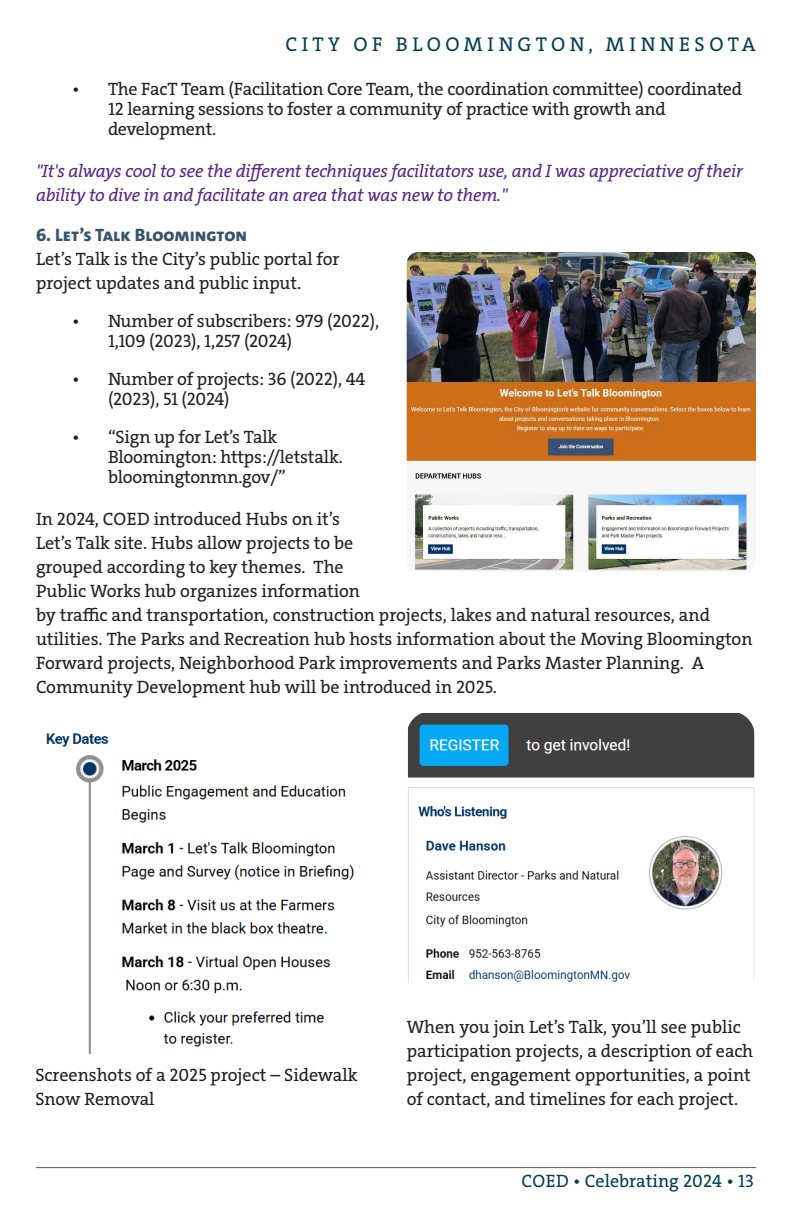
<style>
.page{position:relative;width:792px;height:1224px;background:#fff}
.page>*{position:absolute;margin:0;border:0;box-sizing:border-box;transform-origin:0 0}
.t1{font:20px "The Serif";letter-spacing:.225em;color:#023d55}
.Paragraph{font:18px/24px "The Serif";color:#231f20}
.bullet{font:18px/20px "The Serif";letter-spacing:-.01em;color:#231f20}
.Quotes{font:italic 18px/24px "The Serif";letter-spacing:-.01em;color:#572786}
.t2{font:18px "The Serif";color:#023d55}
.NEW_HED_3{font:800 18px "The Sans";color:#36556c}
</style>
<div class="page">
<hr style="left:36px;top:1167px;width:720px;height:1px;background:#57585a">
<img style="left:407px;top:252px;width:349px;height:319px">
<img style="left:407px;top:712px;width:348px;height:271px">
<img style="left:46px;top:733px;width:308px;height:321px">
<p class="t1" style="left:286px;top:31px;width:472px">CITY OF BLOOMINGTON, MINNESOTA</p>
<p class="bullet" style="left:108px;top:79px;width:636px;text-indent:-36px">• The FacT Team (Facilitation Core Team, the coordination committee) coordinated<br>12 learning sessions to foster a community of practice with growth and development.</p>
<p class="Quotes" style="left:36px;top:159px;width:708px">"It's always cool to see the different techniques facilitators use, and I was appreciative of their ability to dive in and facilitate an area that was new to them."</p>
<h3 class="NEW_HED_3" style="left:36px;top:223px;width:213px">6. Let’s Talk Bloomington</h3>
<p class="Paragraph" style="left:36px;top:247px;width:305px">Let’s Talk is the City’s public portal for project updates and public input.</p>
<p class="bullet" style="left:108px;top:311px;width:273px;text-indent:-36px">• Number of subscribers: 979 (2022),<br>1,109 (2023), 1,257 (2024)</p>
<p class="bullet" style="left:108px;top:369px;width:259px;text-indent:-36px">• Number of projects: 36 (2022), 44 (2023), 51 (2024)</p>
<p class="bullet" style="left:108px;top:427px;width:236px;text-indent:-36px">• “Sign up for Let’s Talk<br>Bloomington: https://letstalk. bloomingtonmn.gov/”</p>
<p class="Paragraph" style="left:36px;top:507px;width:718px">In 2024, COED introduced Hubs on it’s<br>Let’s Talk site. Hubs allow projects to be<br>grouped according to key themes. The<br>Public Works hub organizes information<br>by traffic and transportation, construction projects, lakes and natural resources, and utilities. The Parks and Recreation hub hosts information about the Moving Bloomington Forward projects, Neighborhood Park improvements and Parks Master Planning. A Community Development hub will be introduced in 2025.</p>
<p class="Paragraph" style="left:35px;top:1063px;width:324px">Screenshots of a 2025 project – Sidewalk<br>Snow Removal</p>
<p class="Paragraph" style="left:407px;top:1015px;width:348px">When you join Let’s Talk, you’ll see public participation projects, a description of each project, engagement opportunities, a point of contact, and timelines for each project.</p>
<p class="t2" style="left:521px;top:1170px;width:234px">COED • Celebrating 2024 • 13</p>
</div>
